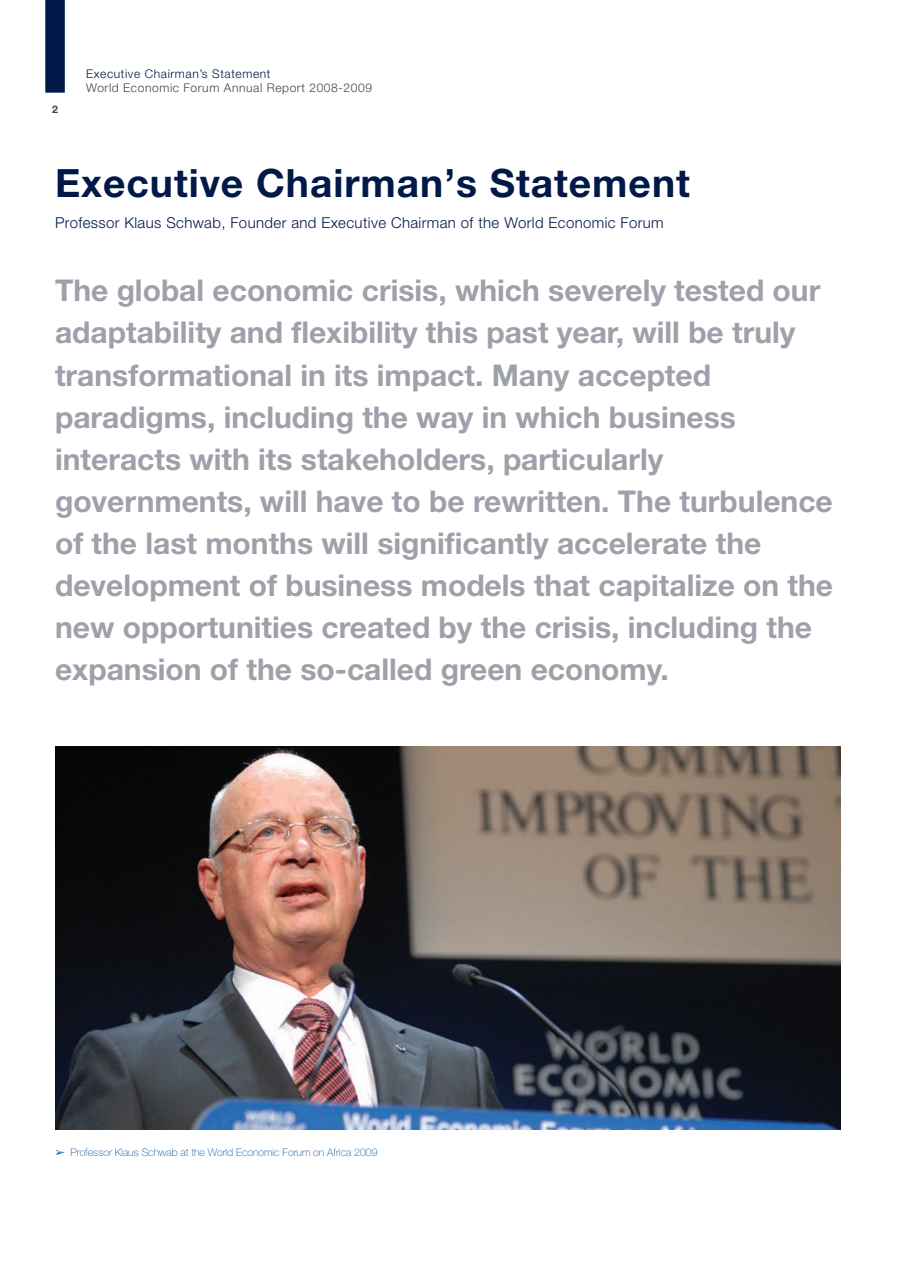
<style>
.page{position:relative;width:898px;height:1264px;background:#fff}
.page>*{position:absolute;margin:0;border:0;box-sizing:border-box;transform-origin:0 0}
.t1{font:700 39px "Helvetica Neue";letter-spacing:.025em;color:#001948}
.t2{font:700 30px/42px "Helvetica Neue";color:#9fa1aa}
.t3{font:300 15px "Helvetica Neue";letter-spacing:.025em;color:#001948}
.t4{font:300 12px "Helvetica Neue";letter-spacing:.05em;color:#3e444f}
.t5{font:300 12px "Helvetica Neue";letter-spacing:.05em;color:#001948}
.t6{font:100 10.5px "Helvetica Neue";color:#01529a}
.t7{font:700 10.5px "Helvetica Neue";color:#3e444f}
</style>
<div class="page">
<div style="left:45px;top:0;width:20px;height:93px;background:#001948"></div>
<img style="left:55px;top:746px;width:785px;height:383px">
<p class="t7" style="left:52px;top:105px;width:7px">2</p>
<p class="t5" style="left:86px;top:69px;width:186px">Executive Chairman’s Statement</p>
<p class="t4" style="left:86px;top:83px;width:287px">World Economic Forum Annual Report 2008-2009</p>
<h1 class="t1" style="left:55px;top:169px;width:636px">Executive Chairman’s Statement</h1>
<p class="t3" style="left:55px;top:217px;width:610px">Professor Klaus Schwab, Founder and Executive Chairman of the World Economic Forum</p>
<p class="t2" style="left:55px;top:272px;width:779px">The global economic crisis, which severely tested our adaptability and flexibility this past year, will be truly transformational in its impact. Many accepted paradigms, including the way in which business interacts with its stakeholders, particularly governments, will have to be rewritten. The turbulence of the last months will significantly accelerate the development of business models that capitalize on the new opportunities created by the crisis, including the expansion of the so-called green economy.</p>
<p class="t6" style="left:71px;top:1148px;width:308px">Professor Klaus Schwab at the World Economic Forum on Africa 2009</p>
</div>
